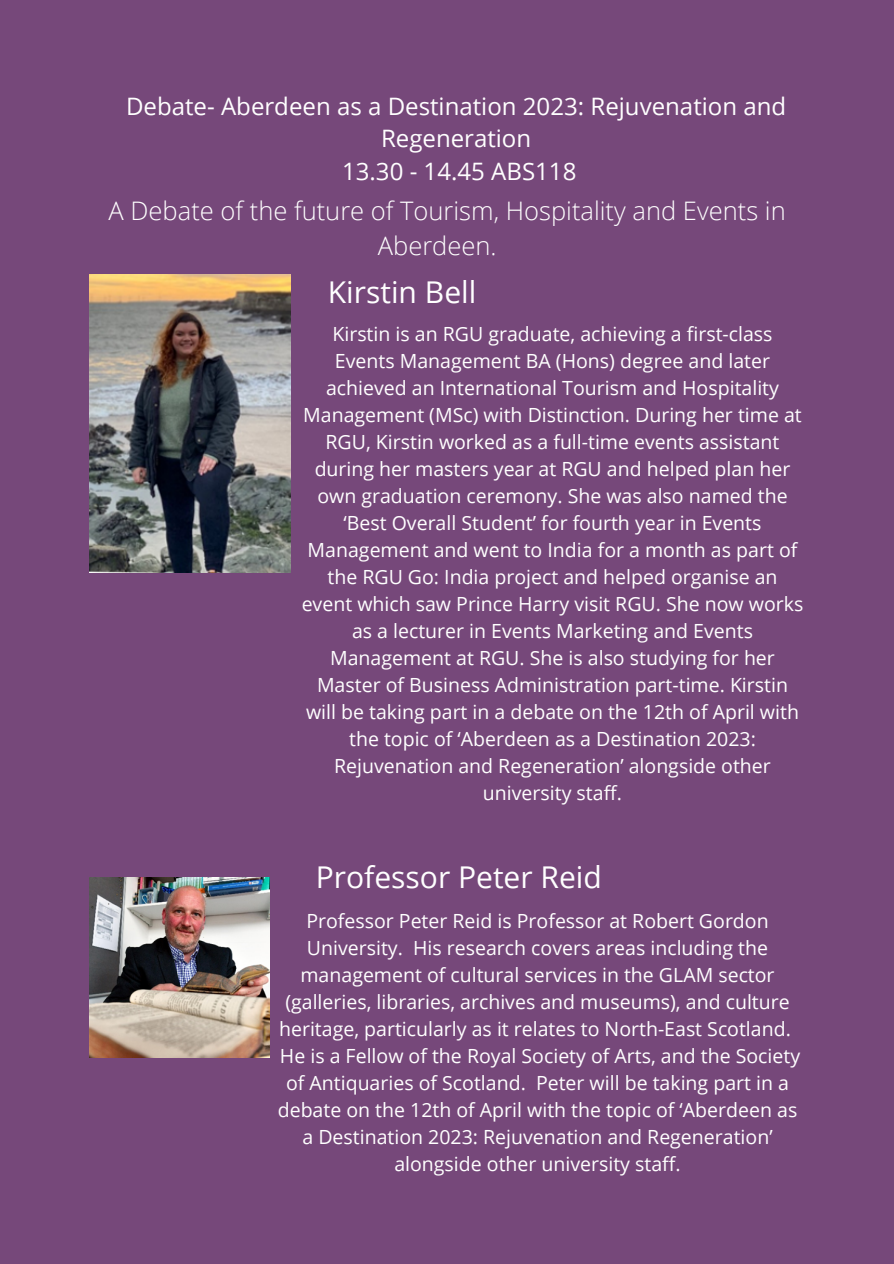
<style>
.page{position:relative;width:894px;height:1264px;background:#fff}
.page>*{position:absolute;margin:0;border:0;box-sizing:border-box;transform-origin:0 0}
.t1{font:30px "Open Sans";color:#fff}
.t2{font:300 25.5px/35px "Open Sans";color:#fff}
.t3{font:24px/32.7px "Open Sans";color:#fff;text-align:center}
.t4{font:19.5px/27px "Open Sans";color:#fff;text-align:center}
</style>
<div class="page">
<div style="left:0;top:0;width:893px;height:1263px;background:#76487a"></div>
<img style="left:89px;top:275px;width:201px;height:297px">
<img style="left:89px;top:877px;width:181px;height:180px">
<p class="t3" style="left:126px;top:89px;width:661px">Debate- Aberdeen as a Destination 2023: Rejuvenation and<br>Regeneration</p>
<p class="t3" style="left:342px;top:154px;width:236px">13.30 - 14.45 ABS118</p>
<p class="t2" style="left:378px;top:192px;width:409px;text-indent:-269px">A Debate of the future of Tourism, Hospitality and Events in<br>Aberdeen.</p>
<p class="t1" style="left:328px;top:271px;width:150px">Kirstin Bell</p>
<p class="t4" style="left:301px;top:319px;width:503px">Kirstin is an RGU graduate, achieving a first-class Events Management BA (Hons) degree and later achieved an International Tourism and Hospitality Management (MSc) with Distinction. During her time at RGU, Kirstin worked as a full-time events assistant during her masters year at RGU and helped plan her own graduation ceremony. She was also named the ‘Best Overall Student’ for fourth year in Events Management and went to India for a month as part of the RGU Go: India project and helped organise an event which saw Prince Harry visit RGU. She now works as a lecturer in Events Marketing and Events Management at RGU. She is also studying for her Master of Business Administration part-time. Kirstin will be taking part in a debate on the 12th of April with the topic of ‘Aberdeen as a Destination 2023:<br>Rejuvenation and Regeneration’ alongside other university staff.</p>
<p class="t1" style="left:315px;top:856px;width:288px">Professor Peter Reid</p>
<p class="t4" style="left:278px;top:907px;width:523px">Professor Peter Reid is Professor at Robert Gordon University. His research covers areas including the management of cultural services in the GLAM sector (galleries, libraries, archives and museums), and culture heritage, particularly as it relates to North-East Scotland.<br>He is a Fellow of the Royal Society of Arts, and the Society of Antiquaries of Scotland. Peter will be taking part in a debate on the 12th of April with the topic of ‘Aberdeen as a Destination 2023: Rejuvenation and Regeneration’ alongside other university staff.</p>
</div>
